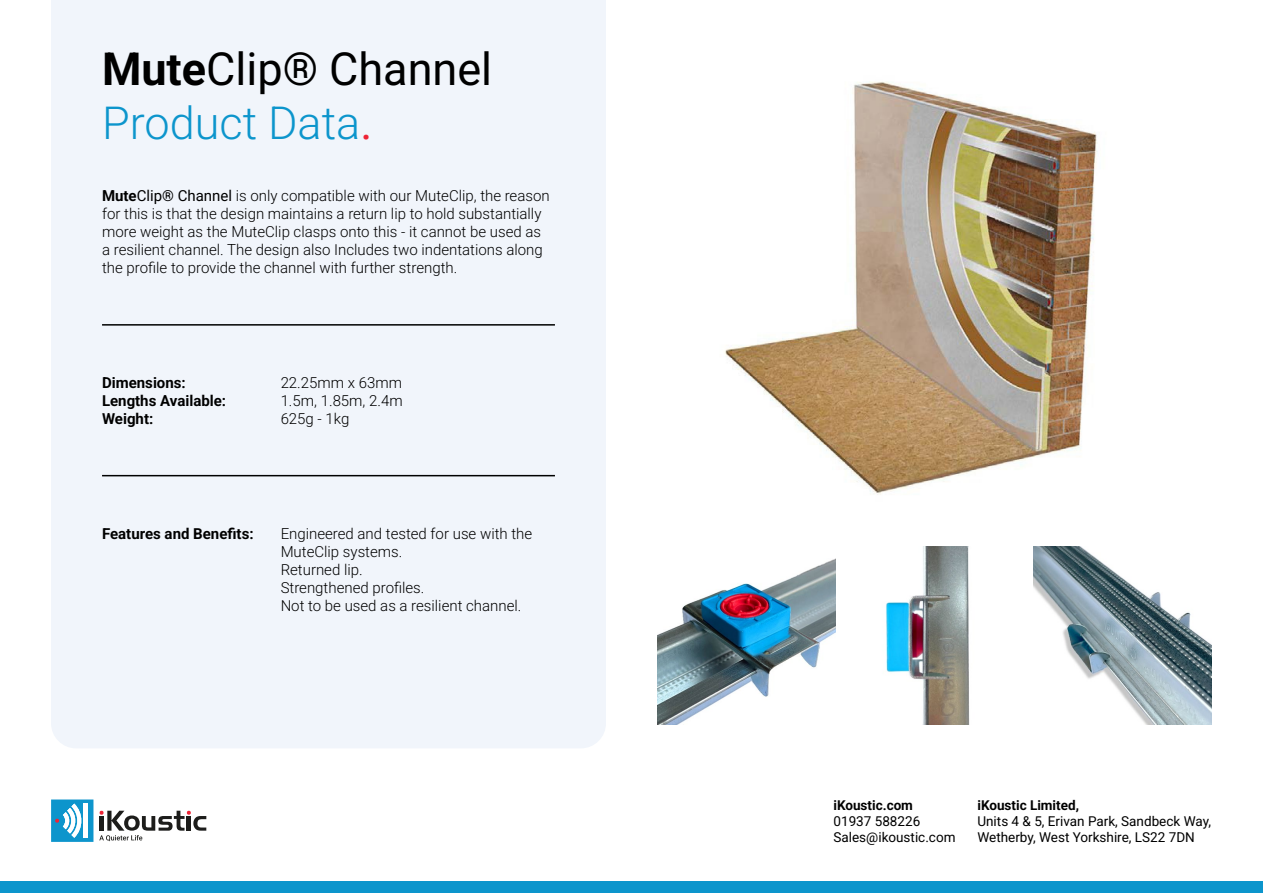
<style>
.page{position:relative;width:1263px;height:893px;background:#fff}
.page>*{position:absolute;margin:0;border:0;box-sizing:border-box;transform-origin:0 0}
.t1{font:45px/54px "Roboto";color:#000}
.t2{font:300 15px/18px "Roboto";color:#000}
.t3{font:700 15px/18px "Roboto";color:#000}
.t4{font:13.5px/16.2px "Roboto";color:#000}
.t5{font:700 13.5px "Roboto";color:#000}
.s1{font-weight:700}
.s2{font-weight:300;color:#0c95cc}
.s3{color:#ee2436}
.s4{font-weight:400}
</style>
<div class="page">
<div style="left:51px;top:0;width:555px;height:748px;background:#f1f5fb"></div>
<svg style="left:51px;top:799px;width:42px;height:43px"></svg>
<svg style="left:99px;top:810px;width:107px;height:31px"></svg>
<div style="left:0;top:881px;width:1263px;height:12px;background:#0c95cc"></div>
<hr style="left:102px;top:324px;width:453px;height:2px;background:#000">
<hr style="left:102px;top:475px;width:453px;height:1px;background:#000">
<img style="left:725px;top:81px;width:373px;height:414px">
<img style="left:1033px;top:547px;width:178px;height:178px">
<img style="left:657px;top:559px;width:178px;height:166px">
<img style="left:886px;top:547px;width:84px;height:178px">
<h1 class="t1" style="left:102px;top:40px;width:392px"><span class="s1">Mute</span>Clip® Channel<br><span class="s2">Product Data</span><span class="s3">.</span></h1>
<p class="t2" style="left:102px;top:186px;width:449px"><span class="s1">Mute</span><span class="s4">Clip® Channel</span> is only compatible with our MuteClip, the reason for this is that the design maintains a return lip to hold substantially more weight as the MuteClip clasps onto this - it cannot be used as a resilient channel. The design also Includes two indentations along the profile to provide the channel with further strength.</p>
<p class="t3" style="left:102px;top:373px;width:126px">Dimensions:<br>Lengths Available:<br>Weight:</p>
<p class="t2" style="left:281px;top:373px;width:124px;text-align:justify">22.25mm x 63mm 1.5m, 1.85m, 2.4m 625g - 1kg</p>
<p class="t3" style="left:102px;top:524px;width:153px">Features and Benefits:</p>
<p class="t2" style="left:281px;top:524px;width:253px">Engineered and tested for use with the<br>MuteClip systems.<br>Returned lip.<br>Strengthened profiles.<br>Not to be used as a resilient channel.</p>
<p class="t5" style="left:833px;top:795px;width:81px">iKoustic.com</p>
<p class="t4" style="left:833px;top:812px;width:124px">01937 588226<br>Sales@ikoustic.com</p>
<p class="t5" style="left:977px;top:795px;width:103px">iKoustic Limited,</p>
<p class="t4" style="left:977px;top:812px;width:235px">Units 4 &amp; 5, Erivan Park, Sandbeck Way,<br>Wetherby, West Yorkshire, LS22 7DN</p>
</div>
